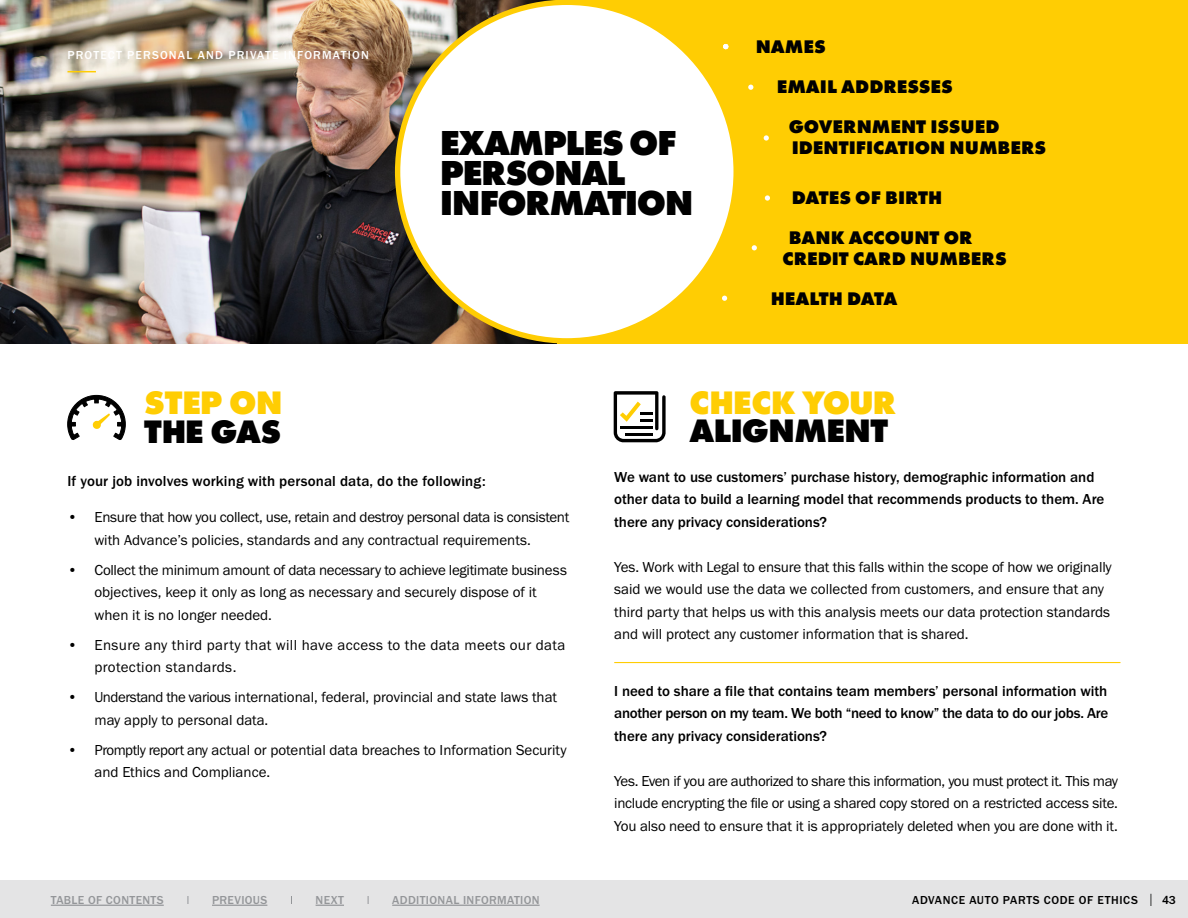
<style>
.page{position:relative;width:1188px;height:918px;background:#fff}
.page>*{position:absolute;margin:0;border:0;box-sizing:border-box;transform-origin:0 0}
.t1{font:800 36px/30px "Futura PT";letter-spacing:-.04em;color:#000}
.t2{font:800 33.75px "Futura PT";letter-spacing:-.03em;color:#ffcd03}
.t3{font:800 33.75px "Futura PT";letter-spacing:-.03em;color:#000}
.t4{font:800 18.9px/40.2px "Futura PT";color:#000}
.t5{font:15px/22.5px "Franklin Gothic URW Boo";color:#000}
.t6{font:500 15px/22.5px "Franklin Gothic URW";color:#000}
.t7{font:15px/22.5px "Franklin Gothic URW Boo";letter-spacing:.025em;color:#000}
.t8{font:500 12px "Franklin Gothic URW";letter-spacing:.03em;color:#949699}
.t9{font:500 12px "Franklin Gothic URW";letter-spacing:.1em;color:#fff}
.t10{font:500 12px "Franklin Gothic URW";letter-spacing:.05em;color:#000}
.s1{font-family:"Courier";font-weight:400;color:#000101}
</style>
<div class="page">
<div style="left:0;top:880px;width:1188px;height:38px;background:#e4e4e5"></div>
<hr style="left:212px;top:905px;width:55px;height:1px;background:#949699">
<svg style="left:316px;top:905px;width:28px;height:1px"></svg>
<hr style="left:51px;top:905px;width:113px;height:1px;background:#949699">
<hr style="left:392px;top:905px;width:148px;height:1px;background:#949699">
<img style="left:0;top:0;width:554px;height:344px">
<div style="left:557px;top:0;width:631px;height:344px;background:#ffcd03"></div>
<div style="left:398px;top:2px;width:338px;height:339px;background:#fff;border-radius:50%"></div>
<svg style="left:723px;top:44px;width:5px;height:5px"></svg>
<svg style="left:748px;top:85px;width:5px;height:5px"></svg>
<svg style="left:764px;top:135px;width:5px;height:6px"></svg>
<svg style="left:765px;top:195px;width:5px;height:6px"></svg>
<svg style="left:722px;top:296px;width:5px;height:5px"></svg>
<svg style="left:752px;top:245px;width:5px;height:5px"></svg>
<hr style="left:614px;top:662px;width:506px;height:1px;background:#ffcd03">
<svg style="left:68px;top:71px;width:28px;height:1px"></svg>
<svg style="left:67px;top:395px;width:59px;height:45px"></svg>
<svg style="left:614px;top:391px;width:52px;height:51px"></svg>
<p class="t9" style="left:68px;top:48px;width:303px">PROTECT PERSONAL AND PRIVATE INFORMATION</p>
<h2 class="t2" style="left:144px;top:381px;width:140px">STEP ON</h2>
<h2 class="t3" style="left:144px;top:410px;width:139px">THE GAS</h2>
<h1 class="t1" style="left:440px;top:128px;width:255px">EXAMPLES OF<br>PERSONAL<br>INFORMATION</h1>
<p class="t4" style="left:756px;top:26px;width:72px">NAMES</p>
<p class="t4" style="left:777px;top:66px;width:178px">EMAIL ADDRESSES</p>
<p class="t4" style="left:789px;top:107px;width:212px">GOVERNMENT ISSUED</p>
<p class="t4" style="left:792px;top:127px;width:256px">IDENTIFICATION NUMBERS</p>
<p class="t4" style="left:789px;top:177px;width:185px">DATES OF BIRTH<br>BANK ACCOUNT OR</p>
<p class="t4" style="left:771px;top:238px;width:237px;text-indent:12px">CREDIT CARD NUMBERS<br>HEALTH DATA</p>
<h2 class="t2" style="left:690px;top:381px;width:208px">CHECK YOUR</h2>
<h2 class="t3" style="left:690px;top:409px;width:200px">ALIGNMENT</h2>
<p class="t6" style="left:68px;top:470px;width:420px">If your job involves working with personal data, do the following:</p>
<p class="t5" style="left:94px;top:506px;width:476px;text-indent:-27px">• Ensure that how you collect, use, retain and destroy personal data is consistent with Advance’s policies, standards and any contractual requirements.</p>
<p class="t5" style="left:94px;top:558px;width:474px;text-indent:-27px">• Collect the minimum amount of data necessary to achieve legitimate business objectives, keep it only as long as necessary and securely dispose of it when it is no longer needed.</p>
<p class="t7" style="left:94px;top:633px;width:472px;text-indent:-27px">• Ensure any third party that will have access to the data meets our data protection standards.</p>
<p class="t5" style="left:95px;top:686px;width:464px;text-indent:-27px">• Understand the various international, federal, provincial and state laws that may apply to personal data.</p>
<p class="t5" style="left:94px;top:738px;width:474px;text-indent:-27px">• Promptly report any actual or potential data breaches to Information Security and Ethics and Compliance.</p>
<p class="t6" style="left:614px;top:465px;width:492px">We want to use customers’ purchase history, demographic information and other data to build a learning model that recommends products to them. Are there any privacy considerations?</p>
<p class="t5" style="left:614px;top:555px;width:499px">Yes. Work with Legal to ensure that this falls within the scope of how we originally said we would use the data we collected from customers, and ensure that any third party that helps us with this analysis meets our data protection standards and will protect any customer information that is shared.</p>
<p class="t6" style="left:614px;top:679px;width:496px;text-align:justify">I need to share a file that contains team members’ personal information with another person on my team. We both “need to know” the data to do our jobs. Are there any privacy considerations?</p>
<p class="t5" style="left:614px;top:769px;width:505px;text-align:justify">Yes. Even if you are authorized to share this information, you must protect it. This may include encrypting the file or using a shared copy stored on a restricted access site.<br>You also need to ensure that it is appropriately deleted when you are done with it.</p>
<p class="t8" style="left:51px;top:893px;width:114px">TABLE OF CONTENTS</p>
<p class="t8" style="left:212px;top:893px;width:57px">PREVIOUS</p>
<p class="t8" style="left:316px;top:893px;width:30px">NEXT</p>
<p class="t8" style="left:392px;top:893px;width:149px">ADDITIONAL INFORMATION</p>
<p class="t10" style="left:912px;top:893px;width:265px">ADVANCE AUTO PARTS CODE OF ETHICS <span class="s1">|</span> 43</p>
</div>
